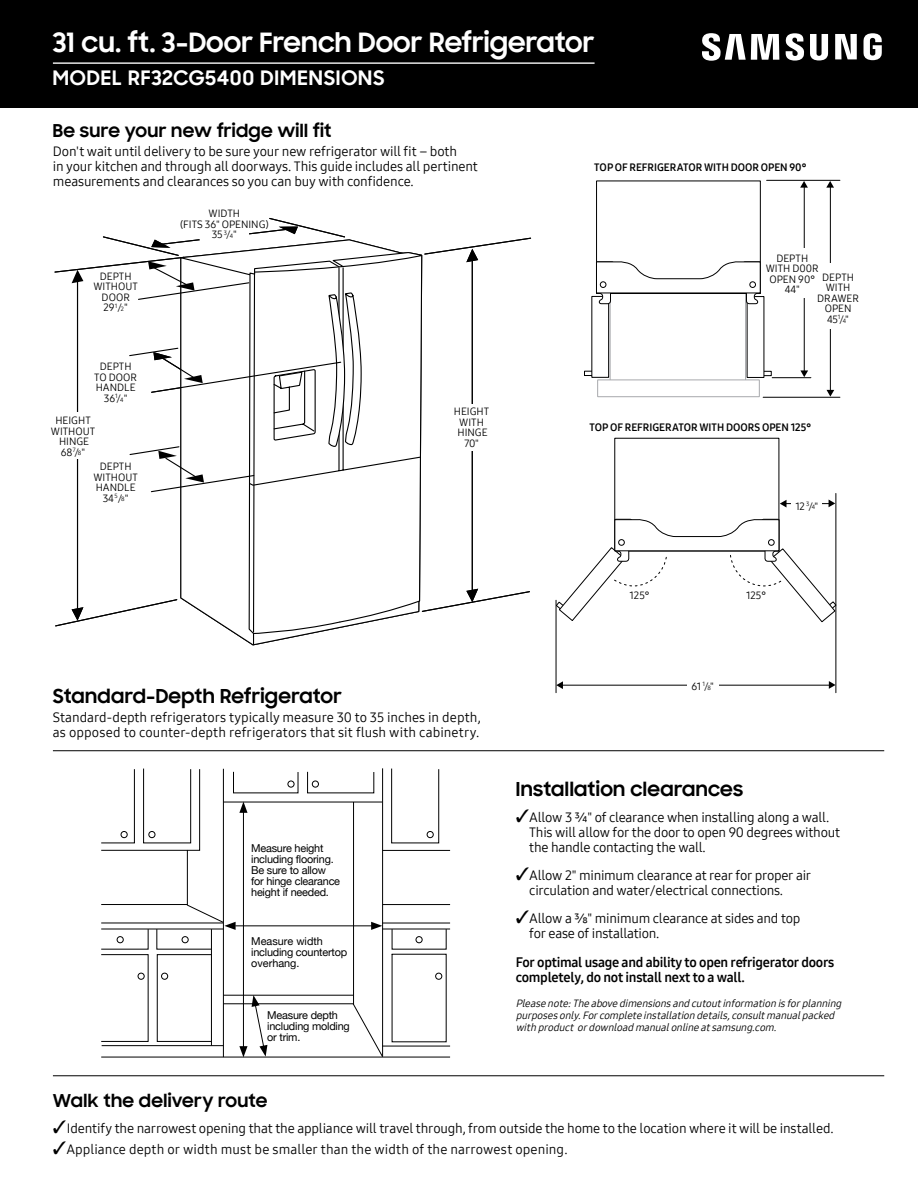
<style>
.page{position:relative;width:918px;height:1188px;background:#fff}
.page>*{position:absolute;margin:0;border:0;box-sizing:border-box;transform-origin:0 0}
.t1{font:700 27px "Samsung Sharp Sans";color:#fff}
.t2{font:700 20.25px "Samsung Sharp Sans";letter-spacing:.04em;color:#fff}
.t3{font:700 19.5px "Samsung Sharp Sans";letter-spacing:.02em;color:#000}
.t4{font:700 18px "Samsung Sharp Sans";letter-spacing:.02em;color:#000}
.Feature_BCopy{font:13.5px/15px "Samsung One 400";letter-spacing:-.015em;color:#000}
.Feature_BCopy-2{font:13.5px/15px "Samsung One 400";letter-spacing:.005em;color:#000}
.Feature_BCopy-3{font:13.5px/15px "Samsung One 700";letter-spacing:-.02em;color:#000}
.Feature_BCopy-4{font:10.95px/11.1px "Helvetica Neue";letter-spacing:-.02em;color:#000}
.t5{font:10.5px/10.5px "Samsung One 400";letter-spacing:.005em;color:#000;text-align:center}
.Feature_BCopy-5{font:italic 10.5px/12px "Samsung One 400";color:#000}
.t6{font:10.5px "Samsung One 700";color:#000}
.s1{font-size:6.15px}
</style>
<div class="page">
<hr style="left:53px;top:750px;width:831px;height:1px;background:#000">
<hr style="left:53px;top:1075px;width:831px;height:1px;background:#000">
<div style="left:0;top:0;width:918px;height:108px;background:#000"></div>
<svg style="left:702px;top:33px;width:180px;height:28px"></svg>
<hr style="left:102px;top:1045px;width:121px;height:1px;background:#010101">
<hr style="left:101px;top:1057px;width:349px;height:1px;background:#010101">
<hr style="left:211px;top:929px;width:1px;height:117px;background:#010101">
<div style="left:138px;top:973px;width:6px;height:7px;border:1px solid #010101;border-radius:50%"></div>
<div style="left:161px;top:973px;width:7px;height:7px;border:1px solid #010101;border-radius:50%"></div>
<div style="left:101px;top:954px;width:47px;height:88px;border:1px solid #010101"></div>
<div style="left:157px;top:954px;width:55px;height:88px;border:1px solid #010101"></div>
<hr style="left:223px;top:769px;width:1px;height:288px;background:#010101">
<hr style="left:223px;top:1004px;width:131px;height:1px;background:#010101">
<hr style="left:223px;top:995px;width:131px;height:1px;background:#010101">
<hr style="left:353px;top:802px;width:1px;height:203px;background:#010101">
<hr style="left:223px;top:802px;width:159px;height:1px;background:#010101">
<hr style="left:382px;top:768px;width:1px;height:289px;background:#010101">
<div style="left:312px;top:781px;width:7px;height:6px;border:1px solid #010101;border-radius:50%"></div>
<svg style="left:288px;top:781px;width:6px;height:6px"></svg>
<svg style="left:353px;top:1003px;width:30px;height:54px"></svg>
<hr style="left:382px;top:1046px;width:68px;height:1px;background:#010101">
<hr style="left:382px;top:929px;width:68px;height:1px;background:#010101">
<hr style="left:382px;top:923px;width:68px;height:1px;background:#010101">
<hr style="left:383px;top:904px;width:67px;height:1px;background:#010101">
<hr style="left:383px;top:850px;width:67px;height:1px;background:#010101">
<svg style="left:391px;top:768px;width:48px;height:75px"></svg>
<div style="left:427px;top:831px;width:6px;height:7px;border:1px solid #010101;border-radius:50%"></div>
<div style="left:416px;top:936px;width:6px;height:7px;border:1px solid #010101;border-radius:50%"></div>
<div style="left:435px;top:973px;width:7px;height:7px;border:1px solid #010101;border-radius:50%"></div>
<hr style="left:243px;top:810px;width:1px;height:239px;background:#000">
<svg style="left:239px;top:995px;width:28px;height:62px"></svg>
<hr style="left:235px;top:926px;width:139px;height:1px;background:#000">
<svg style="left:101px;top:768px;width:147px;height:182px"></svg>
<svg style="left:371px;top:922px;width:11px;height:8px"></svg>
<hr style="left:53px;top:62px;width:542px;height:2px;background:#fff">
<hr style="left:556px;top:600px;width:1px;height:93px;background:#000">
<hr style="left:562px;top:685px;width:269px;height:1px;background:#000">
<svg style="left:556px;top:681px;width:7px;height:8px"></svg>
<svg style="left:829px;top:681px;width:7px;height:8px"></svg>
<hr style="left:836px;top:493px;width:1px;height:200px;background:#000">
<svg style="left:555px;top:500px;width:282px;height:123px"></svg>
<div style="left:627px;top:591px;width:25px;height:8px;background:#fff"></div>
<div style="left:744px;top:591px;width:24px;height:8px;background:#fff"></div>
<div style="left:687px;top:682px;width:31px;height:14px;background:#fff"></div>
<div style="left:792px;top:501px;width:30px;height:15px;background:#fff"></div>
<div style="left:610px;top:293px;width:136px;height:92px;border:1px solid #a7a9ac"></div>
<div style="left:598px;top:380px;width:161px;height:17px;background:#fff"></div>
<div style="left:597px;top:380px;width:163px;height:17px;border:1px solid #a7a9ac"></div>
<div style="left:596px;top:181px;width:165px;height:113px;border:1px solid #000"></div>
<div style="left:763px;top:371px;width:9px;height:5px;border:1px solid #000"></div>
<div style="left:584px;top:371px;width:9px;height:5px;border:1px solid #000"></div>
<div style="left:591px;top:296px;width:18px;height:82px;border:1px solid #000"></div>
<hr style="left:767px;top:180px;width:73px;height:1px;background:#000">
<hr style="left:772px;top:377px;width:39px;height:1px;background:#000">
<hr style="left:763px;top:397px;width:77px;height:1px;background:#000">
<hr style="left:804px;top:185px;width:1px;height:187px;background:#000">
<svg style="left:800px;top:370px;width:8px;height:7px"></svg>
<svg style="left:800px;top:181px;width:8px;height:7px"></svg>
<hr style="left:830px;top:185px;width:1px;height:206px;background:#000">
<svg style="left:827px;top:390px;width:7px;height:7px"></svg>
<svg style="left:826px;top:181px;width:8px;height:7px"></svg>
<svg style="left:596px;top:261px;width:165px;height:54px"></svg>
<div style="left:820px;top:264px;width:20px;height:49px;background:#fff"></div>
<svg style="left:54px;top:218px;width:478px;height:427px"></svg>
<div style="left:811px;top:267px;width:55px;height:61px;background:#fff"></div>
<div style="left:799px;top:249px;width:10px;height:49px;background:#fff"></div>
<p class="t1" style="left:53px;top:22px;width:543px">31 cu. ft. 3-Door French Door Refrigerator</p>
<p class="t2" style="left:53px;top:62px;width:333px">MODEL RF32CG5400 DIMENSIONS</p>
<p class="t4" style="left:53px;top:117px;width:280px">Be sure your new fridge will fit</p>
<p class="Feature_BCopy" style="left:53px;top:144px;width:427px">Don't wait until delivery to be sure your new refrigerator will fit – both<br>in your kitchen and through all doorways. This guide includes all pertinent measurements and clearances so you can buy with confidence.</p>
<p class="t5" style="left:93px;top:271px;width:46px">DEPTH<br>WITHOUT<br>DOOR<br>29<sup>1</sup>/<span class="s1">2</span>"</p>
<p class="t5" style="left:94px;top:361px;width:44px">DEPTH<br>TO DOOR<br>HANDLE<br>36<sup>1</sup>/<span class="s1">4</span>"</p>
<p class="t5" style="left:51px;top:415px;width:46px">HEIGHT<br>WITHOUT</p>
<p class="t5" style="left:59px;top:436px;width:32px;text-align:left">HINGE<br>68<sup>7</sup>/<span class="s1">8</span>"</p>
<p class="t5" style="left:93px;top:461px;width:46px">DEPTH<br>WITHOUT<br>HANDLE<br>34<sup>5</sup>/<span class="s1">8</span>"</p>
<p class="t5" style="left:180px;top:208px;width:90px">WIDTH<br>(FITS 36" OPENING)<br>35 <sup>3</sup>/<span class="s1">4</span>"</p>
<p class="t5" style="left:454px;top:406px;width:37px">HEIGHT<br>WITH</p>
<p class="t5" style="left:458px;top:427px;width:32px">HINGE<br>70"</p>
<p class="t6" style="left:594px;top:160px;width:214px">TOP OF REFRIGERATOR WITH DOOR OPEN 90°</p>
<p class="t5" style="left:766px;top:253px;width:54px">DEPTH<br>WITH D00R<br>OPEN 90°<br>44"</p>
<p class="t5" style="left:817px;top:272px;width:43px">DEPTH<br>WITH<br>DRAWER<br>OPEN<br>45<sup>1</sup>/<span class="s1">4</span>"</p>
<p class="t6" style="left:590px;top:420px;width:223px">TOP OF REFRIGERATOR WITH DOORS OPEN 125°</p>
<p class="t5" style="left:796px;top:500px;width:24px">12 <sup>3</sup>/<span class="s1">4</span>"</p>
<p class="t5" style="left:630px;top:590px;width:21px">125°</p>
<p class="t5" style="left:746px;top:590px;width:21px">125°</p>
<p class="t3" style="left:53px;top:681px;width:290px">Standard-Depth Refrigerator</p>
<p class="Feature_BCopy-2" style="left:53px;top:709px;width:429px">Standard-depth refrigerators typically measure 30 to 35 inches in depth, as opposed to counter-depth refrigerators that sit flush with cabinetry.</p>
<p class="Feature_BCopy-4" style="left:251px;top:843px;width:90px">Measure height including flooring.<br>Be sure to allow for hinge clearance height if needed.</p>
<p class="Feature_BCopy-4" style="left:251px;top:936px;width:98px">Measure width including countertop overhang.</p>
<p class="Feature_BCopy-4" style="left:267px;top:1010px;width:84px">Measure depth including molding or trim.</p>
<p class="t5" style="left:692px;top:681px;width:24px">61 <sup>1</sup>/<span class="s1">8</span>"</p>
<p class="t3" style="left:516px;top:775px;width:229px">Installation clearances</p>
<p class="Feature_BCopy" style="left:529px;top:809px;width:312px;text-indent:-14px">✓Allow 3 ¾" of clearance when installing along a wall.<br>This will allow for the door to open 90 degrees without the handle contacting the wall.</p>
<p class="Feature_BCopy" style="left:529px;top:868px;width:283px;text-indent:-14px">✓Allow 2" minimum clearance at rear for proper air circulation and water/electrical connections.</p>
<p class="Feature_BCopy" style="left:529px;top:911px;width:273px;text-indent:-14px">✓Allow a ⅜" minimum clearance at sides and top for ease of installation.</p>
<p class="Feature_BCopy-3" style="left:516px;top:954px;width:320px">For optimal usage and ability to open refrigerator doors completely, do not install next to a wall.</p>
<p class="Feature_BCopy-5" style="left:516px;top:997px;width:330px">Pleasenote:Theabovedimensionsandcutoutinformationisforplanning purposesonly.Forcompleteinstallationdetails,consultmanualpacked withproduct ordownloadmanualonlineatsamsung.com.</p>
<p class="t4" style="left:53px;top:1087px;width:216px">Walk the delivery route</p>
<p class="Feature_BCopy" style="left:53px;top:1120px;width:782px">✓Identify the narrowest opening that the appliance will travel through, from outside the home to the location where it will be installed.</p>
<p class="Feature_BCopy-2" style="left:53px;top:1142px;width:516px">✓Appliance depth or width must be smaller than the width of the narrowest opening.</p>
</div>
